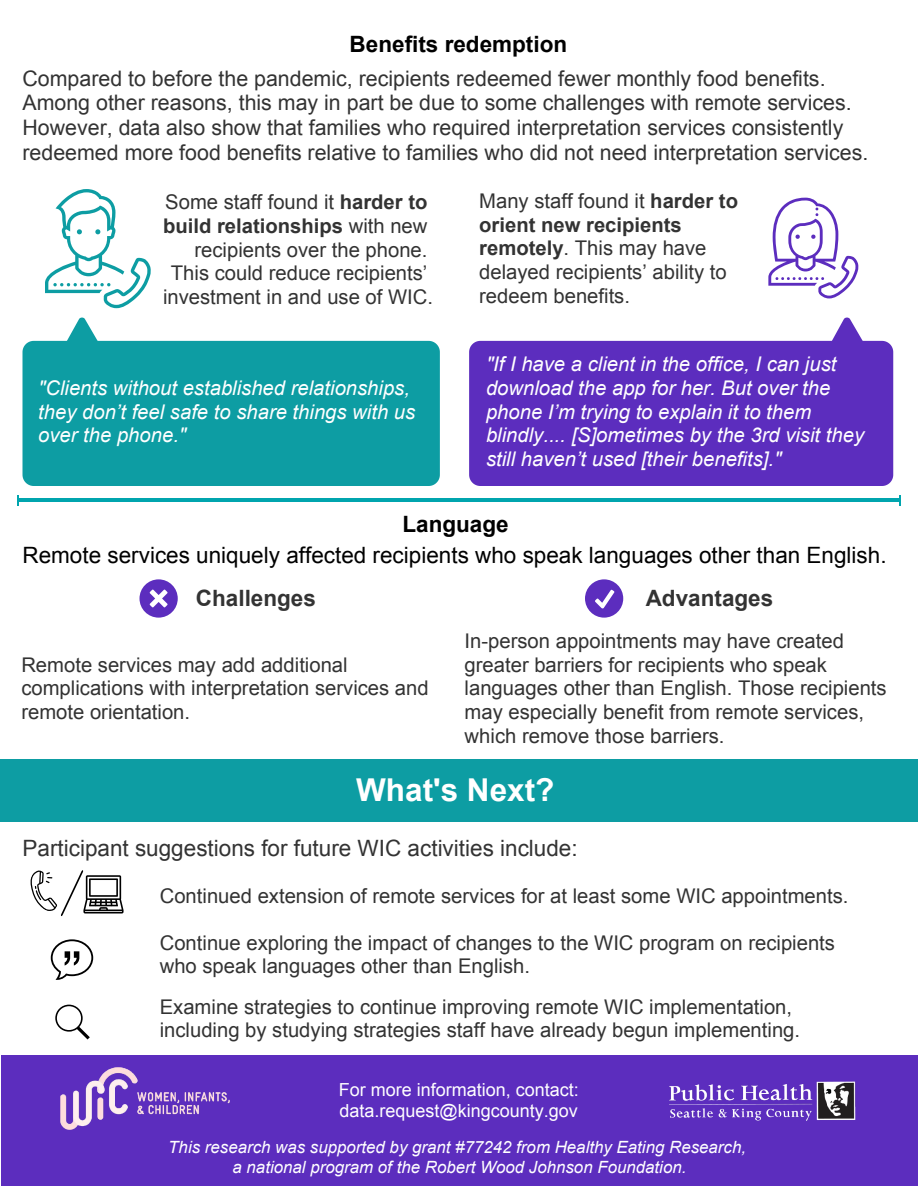
<style>
.page{position:relative;width:918px;height:1188px;background:#fff}
.page>*{position:absolute;margin:0;border:0;box-sizing:border-box;transform-origin:0 0}
.t1{font:700 31.5px "Arial";color:#fff}
.t2{font:22.5px "Arial";color:#000}
.t3{font:22.5px "Arial";color:#333}
.t4{font:700 22.5px "Arial";color:#000}
.t5{font:700 22.5px "Arial";color:#333}
.t6{font:21.3px/24.8px "Arial";color:#333}
.t7{font:20.25px/23.7px "Arial";color:#333}
.t8{font:italic 20.25px/23.7px "Arial";color:#fff}
.t9{font:18px/21.3px "Arial";color:#fff}
.t10{font:italic 16.8px/20.2px "Arial";color:#fff;text-align:center}
.s1{font-weight:700}
</style>
<div class="page">
<div style="left:22px;top:341px;width:418px;height:145px;background:#0d9da3"></div>
<svg style="left:63px;top:317px;width:38px;height:35px"></svg>
<div style="left:469px;top:341px;width:424px;height:145px;background:#5c2dbe"></div>
<svg style="left:827px;top:317px;width:41px;height:37px"></svg>
<div style="left:1px;top:1055px;width:917px;height:131px;background:#5c2dbe"></div>
<img style="left:669px;top:1081px;width:187px;height:40px">
<img style="left:61px;top:1068px;width:169px;height:62px">
<div style="left:0;top:759px;width:918px;height:63px;background:#0d9da3"></div>
<svg style="left:30px;top:870px;width:94px;height:46px"></svg>
<svg style="left:51px;top:939px;width:42px;height:41px"></svg>
<svg style="left:55px;top:1005px;width:35px;height:35px"></svg>
<svg style="left:585px;top:579px;width:38px;height:39px"></svg>
<svg style="left:140px;top:579px;width:38px;height:39px"></svg>
<svg style="left:45px;top:189px;width:106px;height:119px"></svg>
<svg style="left:768px;top:198px;width:90px;height:100px"></svg>
<svg style="left:17px;top:495px;width:2px;height:10px"></svg>
<svg style="left:899px;top:495px;width:2px;height:10px"></svg>
<hr style="left:19px;top:498px;width:880px;height:4px;background:#00a5ae">
<p class="t4" style="left:350px;top:29px;width:219px">Benefits redemption</p>
<p class="t6" style="left:22px;top:66px;width:847px">Compared to before the pandemic, recipients redeemed fewer monthly food benefits.<br>Among other reasons, this may in part be due to some challenges with remote services.<br>However, data also show that families who required interpretation services consistently redeemed more food benefits relative to families who did not need interpretation services.</p>
<p class="t7" style="left:163px;top:191px;width:272px;text-align:right">Some staff found it <span class="s1">harder to build relationships</span> with new recipients over the phone.<br>This could reduce recipients’ investment in and use of WIC.</p>
<p class="t7" style="left:479px;top:189px;width:260px">Many staff found it <span class="s1">harder to orient new recipients remotely</span>. This may have delayed recipients’ ability to redeem benefits.</p>
<p class="t8" style="left:38px;top:376px;width:379px">"Clients without established relationships, they don’t feel safe to share things with us over the phone."</p>
<p class="t8" style="left:486px;top:353px;width:380px">"If I have a client in the office, I can just download the app for her. But over the phone I’m trying to explain it to them blindly.... [S]ometimes by the 3rd visit they still haven’t used [their benefits]."</p>
<p class="t4" style="left:402px;top:509px;width:108px">Language</p>
<p class="t2" style="left:22px;top:540px;width:866px">Remote services uniquely affected recipients who speak languages other than English.</p>
<p class="t5" style="left:196px;top:583px;width:122px">Challenges</p>
<p class="t5" style="left:646px;top:583px;width:129px">Advantages</p>
<p class="t7" style="left:21px;top:653px;width:409px">Remote services may add additional complications with interpretation services and remote orientation.</p>
<p class="t7" style="left:465px;top:629px;width:424px">In-person appointments may have created greater barriers for recipients who speak languages other than English. Those recipients may especially benefit from remote services, which remove those barriers.</p>
<h1 class="t1" style="left:356px;top:769px;width:200px">What's Next?</h1>
<p class="t3" style="left:22px;top:834px;width:557px">Participant suggestions for future WIC activities include:</p>
<p class="t7" style="left:160px;top:885px;width:690px">Continued extension of remote services for at least some WIC appointments.</p>
<p class="t7" style="left:160px;top:931px;width:677px">Continue exploring the impact of changes to the WIC program on recipients who speak languages other than English.</p>
<p class="t7" style="left:160px;top:995px;width:642px">Examine strategies to continue improving remote WIC implementation, including by studying strategies staff have already begun implementing.</p>
<p class="t9" style="left:339px;top:1079px;width:242px">For more information, contact: data.request@kingcounty.gov</p>
<p class="t10" style="left:168px;top:1137px;width:579px">This research was supported by grant #77242 from Healthy Eating Research, a national program of the Robert Wood Johnson Foundation.</p>
</div>
